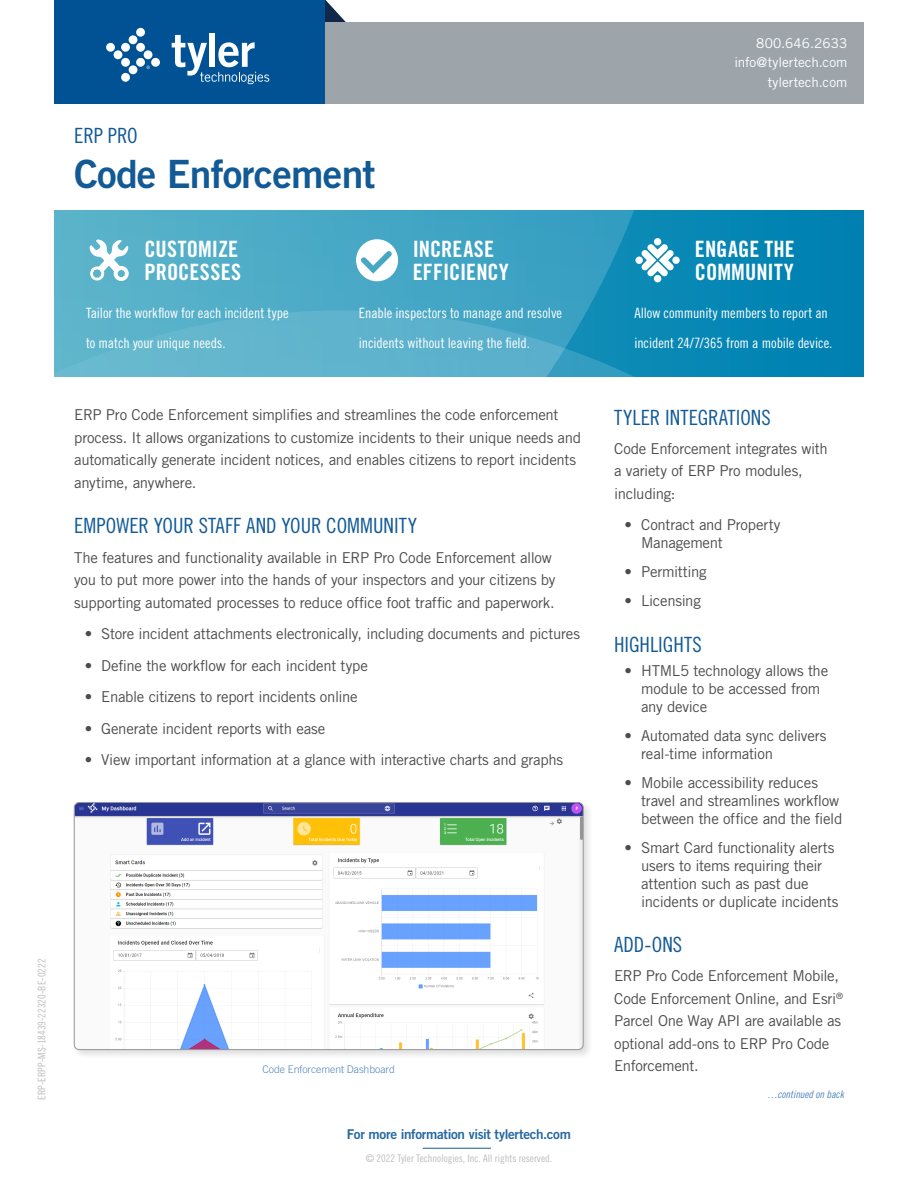
<style>
.page{position:relative;width:918px;height:1188px;background:#fff}
.page>*{position:absolute;margin:0;border:0;box-sizing:border-box;transform-origin:0 0}
.t1{font:39px "Trade Gothic LT Std Bd 2";letter-spacing:-.02em;color:#125a96}
.Feature_Header{font:22.5px/22.5px "Trade Gothic LT Std Bd Cn 20";letter-spacing:.005em;color:#fff}
.Subheader{font:21px "Trade Gothic LT Std Cn 18";color:#125a96}
.Body_Copy{font:15px/22.5px "Trade Gothic LT Std";letter-spacing:-.02em;color:#4b4c4d}
.Feature_Copy{font:14.25px/29.7px "Trade Gothic LT Std Cn 18";color:#fff}
.t2{font:13.5px "Trade Gothic LT Std";color:#fff}
.t3{font:13.5px "Trade Gothic LT Std Bd 2";letter-spacing:-.025em;color:#2669a1}
.t4{font:10.5px "Trade Gothic LT Std Cn 18";color:#bcbdc0}
.Credit{font:300 10.5px "Trade Gothic LT Std";letter-spacing:-.005em;color:#4f86bb}
.Continued_Credit{font:10.5px "Trade Gothic LT Std Cn 18 Obl";letter-spacing:-.005em;color:#4f86bb}
</style>
<div class="page">
<svg style="left:325px;top:0;width:21px;height:22px"></svg>
<div style="left:297px;top:22px;width:567px;height:82px;background:#9da5ab"></div>
<div style="left:54px;top:0;width:271px;height:104px;background:#005295"></div>
<div style="left:209px;top:34px;width:6px;height:33px;background:#fff"></div>
<svg style="left:172px;top:35px;width:97px;height:49px"></svg>
<div style="left:106px;top:43px;width:9px;height:9px;background:#fff;border-radius:50%"></div>
<div style="left:114px;top:50px;width:8px;height:9px;background:#fff;border-radius:50%"></div>
<div style="left:121px;top:58px;width:9px;height:9px;background:#fff;border-radius:50%"></div>
<div style="left:121px;top:73px;width:9px;height:9px;background:#fff;border-radius:50%"></div>
<div style="left:129px;top:65px;width:8px;height:9px;background:#fff;border-radius:50%"></div>
<div style="left:136px;top:58px;width:9px;height:9px;background:#fff;border-radius:50%"></div>
<div style="left:121px;top:43px;width:9px;height:9px;background:#fff;border-radius:50%"></div>
<div style="left:129px;top:35px;width:8px;height:9px;background:#fff;border-radius:50%"></div>
<div style="left:136px;top:43px;width:9px;height:9px;background:#fff;border-radius:50%"></div>
<div style="left:144px;top:50px;width:8px;height:9px;background:#fff;border-radius:50%"></div>
<div style="left:151px;top:58px;width:9px;height:9px;background:#fff;border-radius:50%"></div>
<div style="left:136px;top:28px;width:9px;height:9px;background:#fff;border-radius:50%"></div>
<svg style="left:146px;top:66px;width:4px;height:3px"></svg>
<hr style="left:423px;top:1148px;width:68px;height:1px;background:#125a96">
<div style="left:54px;top:211px;width:810px;height:166px;background:#0385b4"></div>
<svg style="left:54px;top:211px;width:605px;height:166px;background:#49a9c6"></svg>
<svg style="left:356px;top:239px;width:42px;height:42px;background:#bfe0eb"></svg>
<div style="left:72px;top:800px;width:521px;height:259px;background:#231f20;opacity:.15"></div>
<img style="left:75px;top:803px;width:508px;height:247px">
<div style="left:74px;top:802px;width:509px;height:248px;border:1px solid #939598;border-radius:5px"></div>
<svg style="left:635px;top:238px;width:45px;height:44px"></svg>
<svg style="left:86px;top:240px;width:48px;height:43px;background:#97cfdd"></svg>
<p class="t4" style="left:36px;top:1100px;width:143px;rotate:-90deg">ERP-ERPP-MS-18439-22320-BE-0222</p>
<p class="Subheader" style="left:74px;top:123px;width:65px">ERP PRO</p>
<p class="t1" style="left:74px;top:150px;width:303px">Code Enforcement</p>
<p class="Feature_Header" style="left:144px;top:238px;width:98px">CUSTOMIZE<br>PROCESSES</p>
<p class="t2" style="left:756px;top:35px;width:93px">800.646.2633</p>
<p class="t2" style="left:735px;top:54px;width:114px">info@tylertech.com</p>
<p class="t2" style="left:768px;top:74px;width:81px">tylertech.com</p>
<p class="Feature_Header" style="left:413px;top:238px;width:98px">INCREASE<br>EFFICIENCY</p>
<p class="Feature_Header" style="left:695px;top:238px;width:102px">ENGAGE THE<br>COMMUNITY</p>
<p class="Feature_Copy" style="left:86px;top:298px;width:204px">Tailor the workflow for each incident type to match your unique needs.</p>
<p class="Feature_Copy" style="left:359px;top:298px;width:205px">Enable inspectors to manage and resolve incidents without leaving the field.</p>
<p class="Feature_Copy" style="left:634px;top:298px;width:200px">Allow community members to report an incident 24/7/365 from a mobile device.</p>
<p class="Body_Copy" style="left:74px;top:404px;width:508px">ERP Pro Code Enforcement simplifies and streamlines the code enforcement process. It allows organizations to customize incidents to their unique needs and automatically generate incident notices, and enables citizens to report incidents anytime, anywhere.</p>
<p class="Subheader" style="left:74px;top:513px;width:344px">EMPOWER YOUR STAFF AND YOUR COMMUNITY</p>
<p class="Body_Copy" style="left:74px;top:546px;width:483px">The features and functionality available in ERP Pro Code Enforcement allow you to put more power into the hands of your inspectors and your citizens by supporting automated processes to reduce office foot traffic and paperwork.</p>
<p class="Body_Copy" style="left:85px;top:622px;width:497px">• Store incident attachments electronically, including documents and pictures</p>
<p class="Body_Copy" style="left:85px;top:654px;width:285px">• Define the workflow for each incident type</p>
<p class="Body_Copy" style="left:85px;top:685px;width:274px">• Enable citizens to report incidents online</p>
<p class="Body_Copy" style="left:85px;top:717px;width:242px">• Generate incident reports with ease</p>
<p class="Body_Copy" style="left:85px;top:748px;width:480px">• View important information at a glance with interactive charts and graphs</p>
<p class="Credit" style="left:263px;top:1063px;width:134px">Code Enforcement Dashboard</p>
<p class="t3" style="left:347px;top:1126px;width:226px">For more information visit tylertech.com</p>
<p class="t4" style="left:366px;top:1152px;width:188px">© 2022 Tyler Technologies, Inc. All rights reserved.</p>
<p class="Subheader" style="left:614px;top:405px;width:158px">TYLER INTEGRATIONS</p>
<p class="Body_Copy" style="left:614px;top:437px;width:215px">Code Enforcement integrates with a variety of ERP Pro modules, including:</p>
<p class="Body_Copy" style="left:641px;top:516px;width:141px;line-height:18px;text-indent:-16px">• Contract and Property<br>Management</p>
<p class="Body_Copy" style="left:625px;top:560px;width:83px">• Permitting</p>
<p class="Body_Copy" style="left:625px;top:589px;width:78px">• Licensing</p>
<p class="Subheader" style="left:614px;top:632px;width:89px">HIGHLIGHTS</p>
<p class="Body_Copy" style="left:641px;top:662px;width:189px;line-height:18px;text-indent:-16px">• HTML5 technology allows the module to be accessed from any device</p>
<p class="Body_Copy" style="left:641px;top:727px;width:187px;line-height:18px;text-indent:-16px">• Automated data sync delivers real-time information</p>
<p class="Body_Copy" style="left:641px;top:773px;width:203px;line-height:18px;text-indent:-16px">• Mobile accessibility reduces travel and streamlines workflow between the office and the field</p>
<p class="Body_Copy" style="left:641px;top:838px;width:199px;line-height:18px;text-indent:-16px">• Smart Card functionality alerts users to items requiring their attention such as past due incidents or duplicate incidents</p>
<p class="Subheader" style="left:614px;top:932px;width:70px">ADD-ONS</p>
<p class="Body_Copy" style="left:614px;top:965px;width:231px">ERP Pro Code Enforcement Mobile,<br>Code Enforcement Online, and Esri<sup>®<br></sup>Parcel One Way API are available as optional add-ons to ERP Pro Code<br>Enforcement.</p>
<p class="Continued_Credit" style="left:767px;top:1088px;width:78px">…continued on back</p>
</div>
